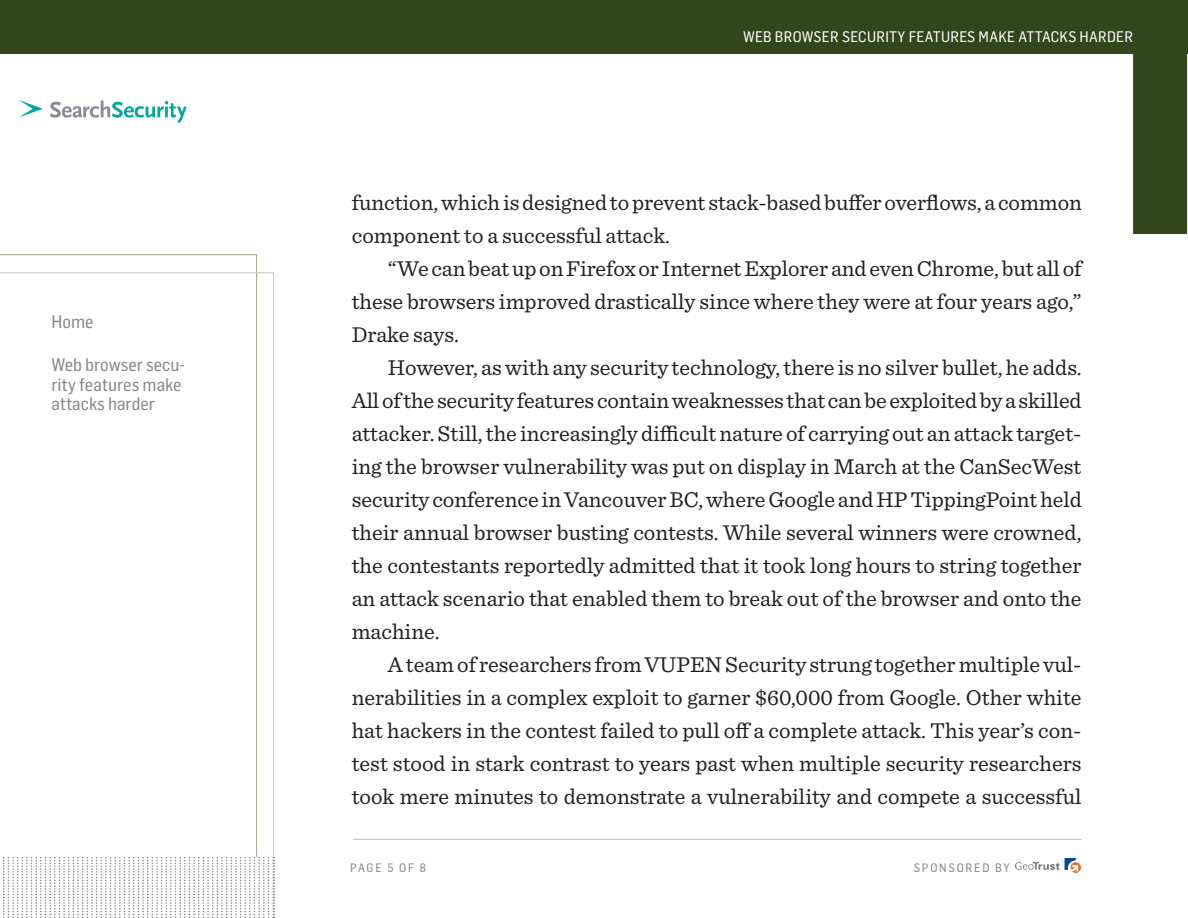
<style>
.page{position:relative;width:1188px;height:918px;background:#fff}
.page>*{position:absolute;margin:0;border:0;box-sizing:border-box;transform-origin:0 0}
.body_copy{font:22.5px/33px "Sentinel";color:#231f20;text-align:justify}
.t1{font:17.85px/19.5px "Flama Semicondensed Basic";color:#858688}
.t2{font:15px "Flama Semicondensed Basic";letter-spacing:.02em;color:#fff}
.t3{font:12px "Flama Semicondensed Basic";letter-spacing:.15em;color:#858688}
</style>
<div class="page">
<svg style="left:0;top:272px;width:274px;height:585px"></svg>
<hr style="left:353px;top:839px;width:728px;height:1px;background:#c3c4c6">
<img style="left:1016px;top:859px;width:65px;height:14px">
<div style="left:1133px;top:0;width:54px;height:234px;background:#32461b"></div>
<div style="left:0;top:0;width:1188px;height:54px;background:#32461b"></div>
<svg style="left:3px;top:857px;width:271px;height:61px"></svg>
<svg style="left:20px;top:100px;width:23px;height:17px"></svg>
<svg style="left:50px;top:100px;width:137px;height:23px"></svg>
<p class="t1" style="left:51px;top:311px;width:44px">Home</p>
<p class="t1" style="left:51px;top:354px;width:135px">Web browser secu&shy;rity features make attacks harder</p>
<p class="t2" style="left:743px;top:27px;width:392px">WEB BROWSER SECURITY FEATURES MAKE ATTACKS HARDER</p>
<p class="body_copy" style="left:352px;top:185px;width:732px">function, which is designed to prevent stack-based buffer overflows, a common component to a successful attack.</p>
<p class="body_copy" style="left:352px;top:251px;width:731px;text-indent:36px">“We can beat up on Firefox or Internet Explorer and even Chrome, but all of these browsers improved drastically since where they were at four years ago,” Drake says.</p>
<p class="body_copy" style="left:352px;top:350px;width:732px;text-indent:36px">However, as with any security technology, there is no silver bullet, he adds.<br>All of the security features contain weaknesses that can be exploited by a skilled attacker. Still, the increasingly difficult nature of carrying out an attack target&shy;ing the browser vulnerability was put on display in March at the CanSecWest security conference in Vancouver BC, where Google and HP TippingPoint held their annual browser busting contests. While several winners were crowned, the contestants reportedly admitted that it took long hours to string together an attack scenario that enabled them to break out of the browser and onto the machine.</p>
<p class="body_copy" style="left:352px;top:647px;width:731px;text-indent:36px">A team of researchers from VUPEN Security strung together multiple vul&shy;nerabilities in a complex exploit to garner $60,000 from Google. Other white hat hackers in the contest failed to pull off a complete attack. This year’s con&shy;test stood in stark contrast to years past when multiple security researchers took mere minutes to demonstrate a vulnerability and compete a successful</p>
<p class="t3" style="left:350px;top:860px;width:77px">PAGE 5 OF 8</p>
<p class="t3" style="left:914px;top:860px;width:98px">SPONSORED BY</p>
</div>
